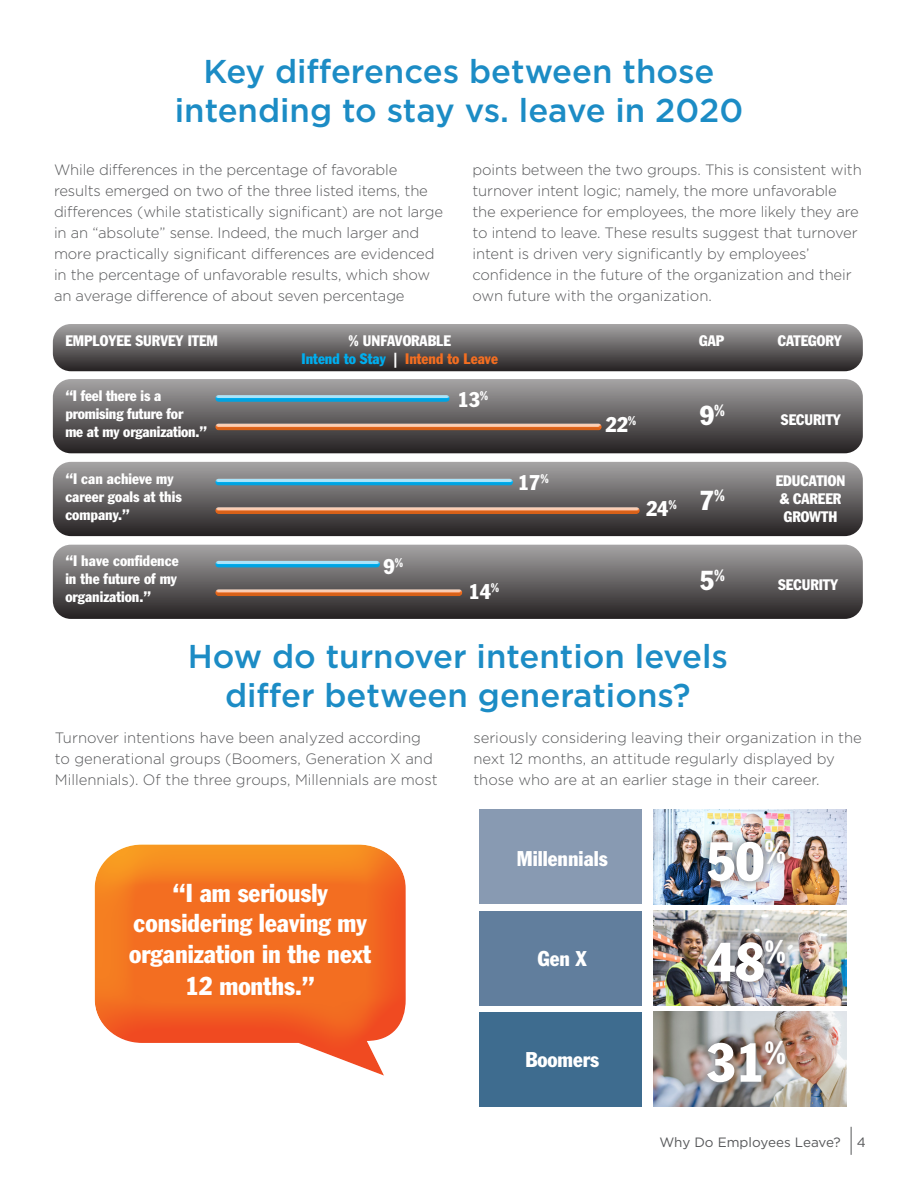
<style>
.page{position:relative;width:918px;height:1188px;background:#fff}
.page>*{position:absolute;margin:0;border:0;box-sizing:border-box;transform-origin:0 0}
.t1{font:condensed 54px "Franklin Gothic Std";color:#fff}
.t2{font:500 33px/39.6px "Gotham";color:#1c8cc5;text-align:center}
.t3{font:condensed 27px "Franklin Gothic Std";color:#fff}
.t4{font:condensed 25.5px/31.2px "Franklin Gothic Std";color:#fff;text-align:center}
.t5{font:condensed 21px "Franklin Gothic Std";color:#fff}
.t6{font:300 15px/21px "Gotham";letter-spacing:-.01em;color:#57585a}
.t7{font:condensed 15px/18px "Franklin Gothic Std";color:#fff}
.t8{font:condensed 15px "Franklin Gothic Std";color:#f36e21}
.t9{font:13.5px "Gotham";color:#57585a}
.s1{color:#00aeef}
.s2{color:#fff}
</style>
<div class="page">
<div style="left:480px;top:810px;width:162px;height:94px;background:#889ab2"></div>
<div style="left:480px;top:911px;width:162px;height:94px;background:#617e9d"></div>
<div style="left:480px;top:1012px;width:162px;height:95px;background:#3e6c8f"></div>
<img style="left:653px;top:810px;width:194px;height:94px">
<img style="left:653px;top:911px;width:194px;height:94px">
<img style="left:653px;top:1012px;width:194px;height:95px">
<div style="left:698px;top:830px;width:96px;height:261px;background:#231f20;opacity:.75"></div>
<div style="left:93px;top:843px;width:314px;height:167px;background:#fcb615;opacity:.75"></div>
<div style="left:93px;top:853px;width:314px;height:224px;background:#ef3e22;opacity:.75"></div>
<div style="left:53px;top:545px;width:810px;height:74px;background:linear-gradient(to bottom,#a5a4a4,#262223);border-radius:18px"></div>
<div style="left:53px;top:379px;width:810px;height:74px;background:linear-gradient(to bottom,#a6a4a5,#262223);border-radius:18px"></div>
<div style="left:53px;top:324px;width:810px;height:47px;background:linear-gradient(to bottom,#a6a4a5,#262223);border-radius:18px"></div>
<div style="left:53px;top:462px;width:810px;height:74px;background:linear-gradient(to bottom,#a6a4a5,#262223);border-radius:18px"></div>
<hr style="left:215px;top:394px;width:235px;height:4px;background:#fff;opacity:.75">
<div style="left:215px;top:397px;width:235px;height:6px;background:#1c8cc5;opacity:.75"></div>
<div style="left:215px;top:477px;width:298px;height:5px;background:#fff;opacity:.75"></div>
<div style="left:215px;top:480px;width:298px;height:6px;background:#1c8cc5;opacity:.75"></div>
<div style="left:215px;top:559px;width:166px;height:5px;background:#fff;opacity:.75"></div>
<div style="left:215px;top:563px;width:166px;height:5px;background:#00a3e2"></div>
<div style="left:215px;top:422px;width:387px;height:5px;background:#fff;opacity:.75"></div>
<div style="left:215px;top:425px;width:387px;height:6px;background:#a0470a;opacity:.75"></div>
<div style="left:215px;top:506px;width:426px;height:5px;background:#fff;opacity:.75"></div>
<div style="left:215px;top:509px;width:426px;height:6px;background:#a0470a;opacity:.75"></div>
<div style="left:215px;top:588px;width:247px;height:5px;background:#fff;opacity:.75"></div>
<div style="left:215px;top:591px;width:247px;height:6px;background:#a0470a;opacity:.75"></div>
<svg style="left:851px;top:1127px;width:1px;height:28px"></svg>
<p class="t2" style="left:175px;top:51px;width:570px">Key differences between those intending to stay vs. leave in 2020</p>
<p class="t6" style="left:54px;top:159px;width:391px">While differences in the percentage of favorable results emerged on two of the three listed items, the differences (while statistically significant) are not large in an “absolute” sense. Indeed, the much larger and more practically significant differences are evidenced in the percentage of unfavorable results, which show an average difference of about seven percentage</p>
<p class="t6" style="left:472px;top:159px;width:391px">points between the two groups. This is consistent with turnover intent logic; namely, the more unfavorable the experience for employees, the more likely they are to intend to leave. These results suggest that turnover intent is driven very significantly by employees’ confidence in the future of the organization and their own future with the organization.</p>
<p class="t7" style="left:65px;top:331px;width:154px">EMPLOYEE SURVEY ITEM</p>
<p class="t7" style="left:349px;top:331px;width:104px">% UNFAVORABLE</p>
<p class="t7" style="left:699px;top:331px;width:27px">GAP</p>
<p class="t7" style="left:778px;top:331px;width:66px">CATEGORY</p>
<p class="t8" style="left:302px;top:349px;width:198px"><span class="s1">Intend to Stay</span> <span class="s2">|</span> Intend to Leave</p>
<p class="t7" style="left:65px;top:387px;width:98px">“I feel there is a</p>
<p class="t7" style="left:65px;top:405px;width:119px">promising future for</p>
<p class="t7" style="left:65px;top:423px;width:143px">me at my organization.”</p>
<p class="t7" style="left:65px;top:469px;width:110px">“I can achieve my</p>
<p class="t7" style="left:65px;top:487px;width:118px">career goals at this</p>
<p class="t7" style="left:65px;top:505px;width:66px">company.”</p>
<p class="t7" style="left:65px;top:552px;width:115px">“I have confidence</p>
<p class="t7" style="left:65px;top:570px;width:113px">in the future of my</p>
<p class="t7" style="left:65px;top:588px;width:87px">organization.”</p>
<p class="t5" style="left:457px;top:386px;width:32px">13<sup>%</sup></p>
<p class="t3" style="left:700px;top:398px;width:27px">9<sup>%</sup></p>
<p class="t7" style="left:781px;top:410px;width:62px">SECURITY</p>
<p class="t5" style="left:605px;top:412px;width:32px">22<sup>%</sup></p>
<p class="t5" style="left:518px;top:470px;width:32px">17<sup>%</sup></p>
<p class="t7" style="left:776px;top:472px;width:71px">EDUCATION &amp; CAREER</p>
<p class="t7" style="left:784px;top:508px;width:55px">GROWTH</p>
<p class="t3" style="left:700px;top:484px;width:27px">7<sup>%</sup></p>
<p class="t5" style="left:646px;top:495px;width:32px">24<sup>%</sup></p>
<p class="t5" style="left:383px;top:554px;width:21px">9<sup>%</sup></p>
<p class="t3" style="left:700px;top:564px;width:27px">5<sup>%</sup></p>
<p class="t7" style="left:778px;top:576px;width:62px">SECURITY</p>
<p class="t5" style="left:468px;top:579px;width:32px">14<sup>%</sup></p>
<p class="t2" style="left:188px;top:636px;width:542px;line-height:39px">How do turnover intention levels differ between generations?</p>
<p class="t6" style="left:55px;top:727px;width:384px">Turnover intentions have been analyzed according to generational groups (Boomers, Generation X and<br>Millennials). Of the three groups, Millennials are most</p>
<p class="t6" style="left:473px;top:727px;width:390px">seriously considering leaving their organization in the next 12 months, an attitude regularly displayed by those who are at an earlier stage in their career.</p>
<p class="t4" style="left:129px;top:877px;width:243px">“I am seriously considering leaving my organization in the next<br>12 months.”</p>
<p class="t5" style="left:517px;top:845px;width:92px">Millennials</p>
<p class="t5" style="left:538px;top:946px;width:51px">Gen X</p>
<p class="t5" style="left:525px;top:1047px;width:75px">Boomers</p>
<p class="t1" style="left:707px;top:829px;width:81px">50<sup>%</sup></p>
<p class="t1" style="left:707px;top:929px;width:81px">48<sup>%</sup></p>
<p class="t1" style="left:707px;top:1030px;width:81px">31<sup>%</sup></p>
<p class="t9" style="left:659px;top:1133px;width:208px">Why Do Employees Leave? 4</p>
</div>
